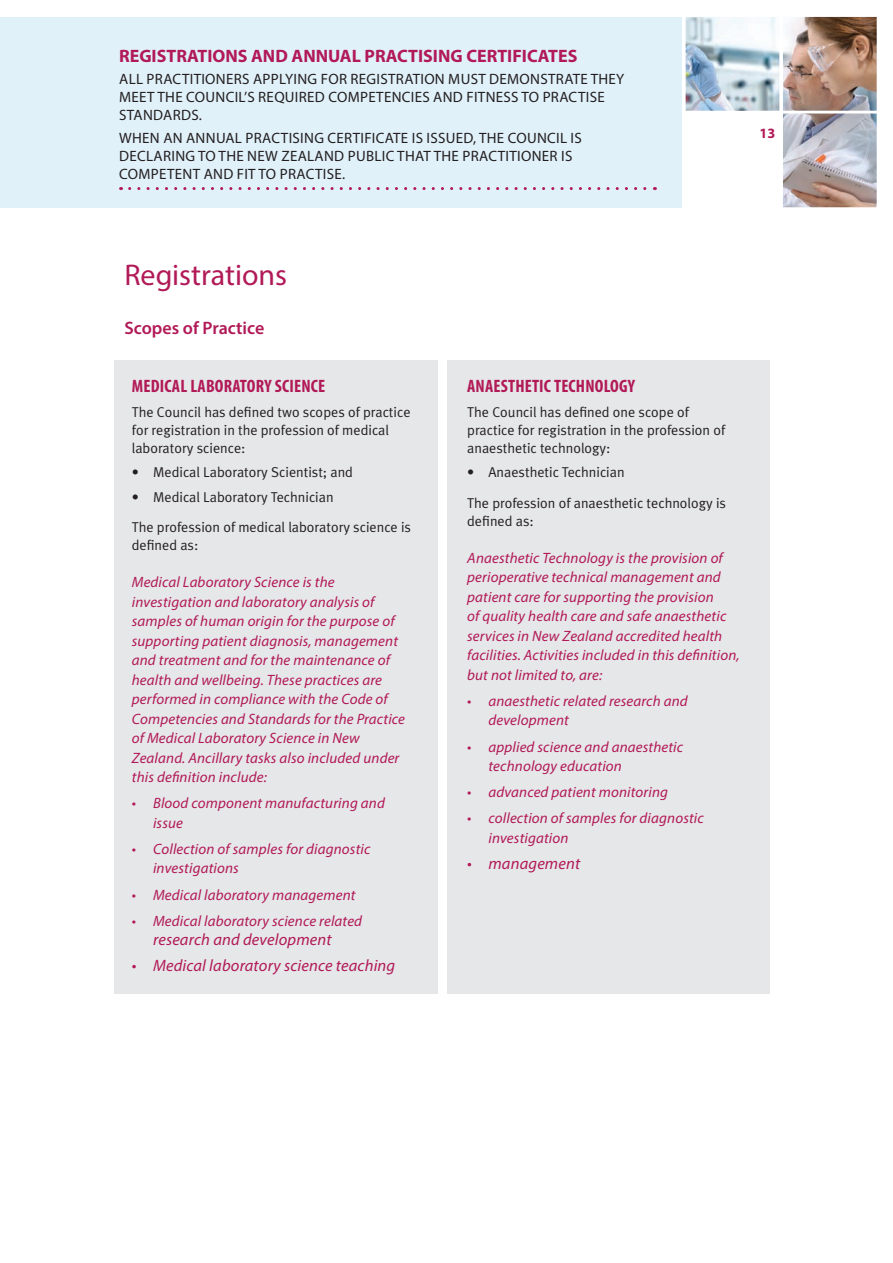
<style>
.page{position:relative;width:893px;height:1263px;background:#fff}
.page>*{position:absolute;margin:0;border:0;box-sizing:border-box;transform-origin:0 0}
.t1{font:30px "Myriad Pro";color:#b11957}
.t2{font:700 condensed 18px "Myriad Pro";letter-spacing:.01em;color:#b11957}
.t3{font:700 18px "Myriad Pro";color:#b11957}
.t4{font:600 18px "Myriad Pro";color:#b11957}
.t5{font:italic 16.5px "Myriad Pro";letter-spacing:.01em;color:#b11957}
.t6{font:italic 15px/19.5px "Myriad Pro";letter-spacing:.01em;color:#b11957}
.t7{font:15px "Myriad Pro";letter-spacing:.02em;color:#231f20}
.t8{font:14.25px/18px "Meta Plus Normal";color:#231f20}
.t9{font:700 14.25px "Myriad Pro";color:#b11957}
</style>
<div class="page">
<img style="left:686px;top:17px;width:191px;height:190px">
<div style="left:0;top:17px;width:681px;height:190px;background:#e1f1fa"></div>
<div style="left:448px;top:360px;width:322px;height:634px;background:#e6e7e9"></div>
<div style="left:115px;top:360px;width:323px;height:634px;background:#e6e7e9"></div>
<svg style="left:130px;top:187px;width:525px;height:3px"></svg>
<p class="t3" style="left:119px;top:44px;width:460px">REGISTRATIONS AND ANNUAL PRACTISING CERTIFICATES</p>
<p class="t7" style="left:119px;top:70px;width:37px">ALL PRACTITIONERS</p>
<p class="t7" style="left:253px;top:70px;width:10px">APPL</p>
<p class="t7" style="left:285px;top:70px;width:45px">YING FOR</p>
<p class="t7" style="left:351px;top:70px;width:35px">REGISTRATION</p>
<p class="t7" style="left:448px;top:70px;width:11px">MUST</p>
<p class="t7" style="left:489px;top:70px;width:10px">DEMONSTRATE</p>
<p class="t7" style="left:591px;top:70px;width:35px">THEY</p>
<p class="t7" style="left:119px;top:88px;width:10px">MEET</p>
<p class="t7" style="left:158px;top:88px;width:47px">THE COUNCIL</p>
<p class="t7" style="left:244px;top:88px;width:50px">’S REQUIRED</p>
<p class="t7" style="left:328px;top:88px;width:10px">COMPETENCIES</p>
<p class="t7" style="left:433px;top:88px;width:11px">AND</p>
<p class="t7" style="left:466px;top:88px;width:9px">FITNESS</p>
<p class="t7" style="left:521px;top:88px;width:30px">TO PRACTISE</p>
<p class="t7" style="left:119px;top:106px;width:10px">STANDARDS</p>
<p class="t7" style="left:199px;top:106px;width:5px">.</p>
<p class="t7" style="left:119px;top:128px;width:78px">WHEN AN ANNUAL</p>
<p class="t7" style="left:246px;top:128px;width:9px">PRACTISIN</p>
<p class="t7" style="left:314px;top:128px;width:22px">G CERTIFICATE</p>
<p class="t7" style="left:412px;top:128px;width:24px">IS ISSUED</p>
<p class="t7" style="left:473px;top:128px;width:53px">, THE COUNCIL</p>
<p class="t7" style="left:571px;top:128px;width:6px">IS</p>
<p class="t7" style="left:119px;top:146px;width:9px">DECLARIN</p>
<p class="t7" style="left:186px;top:146px;width:115px">G TO THE NEW ZEALAND</p>
<p class="t7" style="left:348px;top:146px;width:9px">PUBLIC</p>
<p class="t7" style="left:397px;top:146px;width:74px">THAT THE PRACTITIONER</p>
<p class="t7" style="left:561px;top:146px;width:6px">IS</p>
<p class="t7" style="left:119px;top:164px;width:10px">COMPETENT</p>
<p class="t7" style="left:204px;top:164px;width:11px">AND</p>
<p class="t7" style="left:237px;top:164px;width:52px">FITTOPRACTISE</p>
<p class="t7" style="left:342px;top:164px;width:5px">.</p>
<p class="t9" style="left:760px;top:124px;width:17px">13</p>
<p class="t1" style="left:124px;top:257px;width:164px">REGISTRATIONS</p>
<p class="t4" style="left:124px;top:317px;width:141px">Scopes of Practice</p>
<p class="t2" style="left:132px;top:375px;width:195px">MEDICAL LABORATORY SCIENCE</p>
<p class="t8" style="left:132px;top:403px;width:280px">The Council has defined two scopes of practice for registration in the profession of medical laboratory science:</p>
<p class="t8" style="left:132px;top:463px;width:223px">• Medical Laboratory Scientist; and</p>
<p class="t8" style="left:132px;top:481px;width:281px;line-height:30.8px">• Medical Laboratory Technician<br>The profession of medical laboratory science is</p>
<p class="t8" style="left:132px;top:536px;width:68px">defined as:</p>
<p class="t6" style="left:132px;top:572px;width:275px">Medical Laboratory Science is the investigation and laboratory analysis of samples of human origin for the purpose of supporting patient diagnosis, management and treatment and for the maintenance of health and wellbeing. These practices are performed in compliance with the Code of Competencies and Standards for the Practice of Medical Laboratory Science in New Zealand. Ancillary tasks also included under this definition include:</p>
<p class="t6" style="left:153px;top:793px;width:233px;text-indent:-21px">• Blood component manufacturing and issue</p>
<p class="t6" style="left:153px;top:839px;width:219px;text-indent:-21px">• Collection of samples for diagnostic investigations</p>
<p class="t6" style="left:132px;top:884px;width:225px">• Medical laboratory management</p>
<p class="t6" style="left:132px;top:911px;width:232px">• Medical laboratory science related</p>
<p class="t5" style="left:153px;top:929px;width:180px">research and development</p>
<p class="t5" style="left:132px;top:955px;width:265px">• Medical laboratory science teaching</p>
<p class="t2" style="left:467px;top:375px;width:169px">ANAESTHETIC TECHNOLOGY</p>
<p class="t8" style="left:467px;top:403px;width:259px">The Council has defined one scope of practice for registration in the profession of anaesthetic technology:</p>
<p class="t8" style="left:467px;top:457px;width:260px;line-height:30.8px">• Anaesthetic Technician<br>The profession of anaesthetic technology is</p>
<p class="t8" style="left:467px;top:512px;width:68px">defined as:</p>
<p class="t6" style="left:467px;top:548px;width:274px">Anaesthetic Technology is the provision of perioperative technical management and patient care for supporting the provision<br>of quality health care and safe anaesthetic services in New Zealand accredited health facilities. Activities included in this definition, but not limited to, are:</p>
<p class="t6" style="left:488px;top:691px;width:201px;text-indent:-21px">• anaesthetic related research and development</p>
<p class="t6" style="left:488px;top:736px;width:196px;text-indent:-21px">• applied science and anaesthetic technology education</p>
<p class="t6" style="left:467px;top:782px;width:202px">• advanced patient monitoring</p>
<p class="t6" style="left:488px;top:808px;width:217px;text-indent:-21px">• collection of samples for diagnostic investigation</p>
<p class="t5" style="left:467px;top:853px;width:115px">• management</p>
</div>
